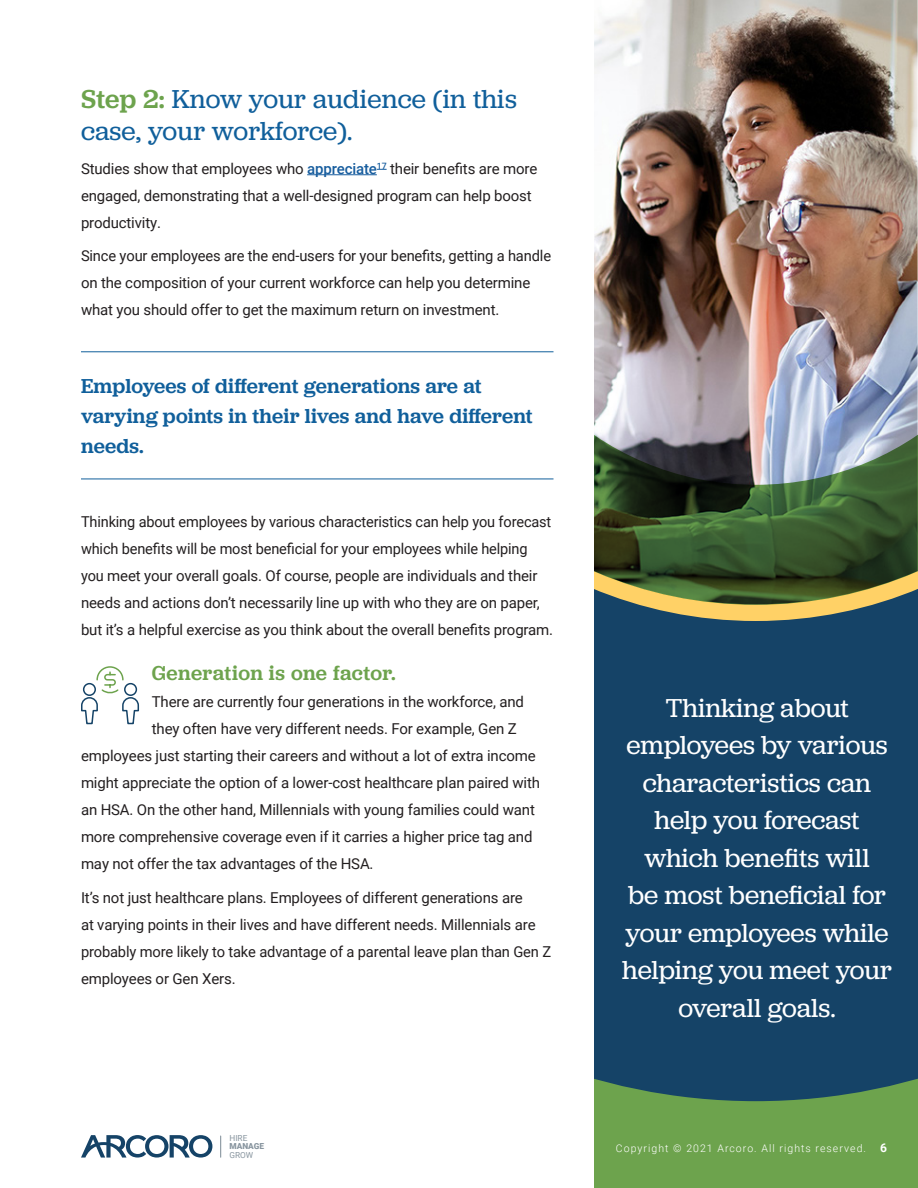
<style>
.page{position:relative;width:918px;height:1188px;background:#fff}
.page>*{position:absolute;margin:0;border:0;box-sizing:border-box;transform-origin:0 0}
.side_bar{font:27px/37.5px "Jubilat";letter-spacing:-.005em;color:#fff;text-align:center}
.Blue_Section_Header{font:27px/32.4px "Jubilat";letter-spacing:.005em;color:#105f9b}
.pull_quote{font:500 21px/30px "Jubilat";letter-spacing:.01em;color:#105f9b}
.Green_subsection{font:500 21px "Jubilat";letter-spacing:.015em;color:#6da34d}
.Body_Style_1{font:15px/27px "Roboto";letter-spacing:-.01em;color:#231f20}
.t1{font:300 10.5px "Roboto";letter-spacing:.1em;color:#fff}
.t2{font:8.25px "Roboto";color:#8996a0}
.t3{font:900 8.25px "Roboto";color:#8996a0}
.s1{font-weight:500;color:#6da34d}
.s2{font-weight:500;color:#175d9e}
.s3{font-weight:700;font-size:12px}
</style>
<div class="page">
<div style="left:594px;top:1101px;width:324px;height:87px;background:#6da34d"></div>
<div style="left:594px;top:621px;width:324px;height:480px;background:#154367"></div>
<svg style="left:594px;top:605px;width:324px;height:16px;background:#848666"></svg>
<img style="left:594px;top:0;width:324px;height:605px">
<svg style="left:220px;top:1136px;width:1px;height:21px"></svg>
<svg style="left:81px;top:1135px;width:131px;height:23px"></svg>
<hr style="left:307px;top:174px;width:70px;height:1px;background:#175d9e">
<hr style="left:81px;top:479px;width:473px;height:1px;background:#105f9b">
<hr style="left:81px;top:351px;width:473px;height:1px;background:#105f9b">
<svg style="left:81px;top:666px;width:59px;height:59px"></svg>
<p class="Blue_Section_Header" style="left:81px;top:82px;width:437px"><span class="s1">Step 2:</span> Know your audience (in this case, your workforce).</p>
<p class="Body_Style_1" style="left:81px;top:154px;width:458px">Studies show that employees who <span class="s2">appreciate</span><sup>17</sup> their benefits are more engaged, demonstrating that a well-designed program can help boost productivity.</p>
<p class="Body_Style_1" style="left:81px;top:242px;width:472px">Since your employees are the end-users for your benefits, getting a handle on the composition of your current workforce can help you determine what you should offer to get the maximum return on investment.</p>
<p class="pull_quote" style="left:81px;top:370px;width:453px">Employees of different generations are at varying points in their lives and have different needs.</p>
<p class="Body_Style_1" style="left:81px;top:508px;width:474px">Thinking about employees by various characteristics can help you forecast which benefits will be most beneficial for your employees while helping you meet your overall goals. Of course, people are individuals and their needs and actions don’t necessarily line up with who they are on paper, but it’s a helpful exercise as you think about the overall benefits program.</p>
<p class="Green_subsection" style="left:152px;top:660px;width:246px">Generation is one factor.</p>
<p class="Body_Style_1" style="left:152px;top:688px;width:374px">There are currently four generations in the workforce, and</p>
<p class="Body_Style_1" style="left:152px;top:715px;width:367px">they often have very different needs. For example, Gen Z</p>
<p class="Body_Style_1" style="left:81px;top:742px;width:456px">employees just starting their careers and without a lot of extra income</p>
<p class="Body_Style_1" style="left:81px;top:769px;width:461px">might appreciate the option of a lower-cost healthcare plan paired with</p>
<p class="Body_Style_1" style="left:81px;top:796px;width:455px">an HSA. On the other hand, Millennials with young families could want</p>
<p class="Body_Style_1" style="left:81px;top:823px;width:453px">more comprehensive coverage even if it carries a higher price tag and</p>
<p class="Body_Style_1" style="left:81px;top:850px;width:294px">may not offer the tax advantages of the HSA.</p>
<p class="Body_Style_1" style="left:81px;top:884px;width:472px">It’s not just healthcare plans. Employees of different generations are<br>at varying points in their lives and have different needs. Millennials are probably more likely to take advantage of a parental leave plan than Gen Z employees or Gen Xers.</p>
<p class="t2" style="left:229px;top:1132px;width:19px">HIRE</p>
<p class="t3" style="left:229px;top:1141px;width:36px">MANAGE</p>
<p class="t2" style="left:229px;top:1149px;width:25px">GROW</p>
<p class="side_bar" style="left:622px;top:688px;width:271px">Thinking about employees by various characteristics can help you forecast which benefits will<br>be most beneficial for your employees while helping you meet your overall goals.</p>
<p class="t1" style="left:616px;top:1141px;width:273px">Copyright © 2021 Arcoro. All rights reserved. <span class="s3">6</span></p>
</div>
